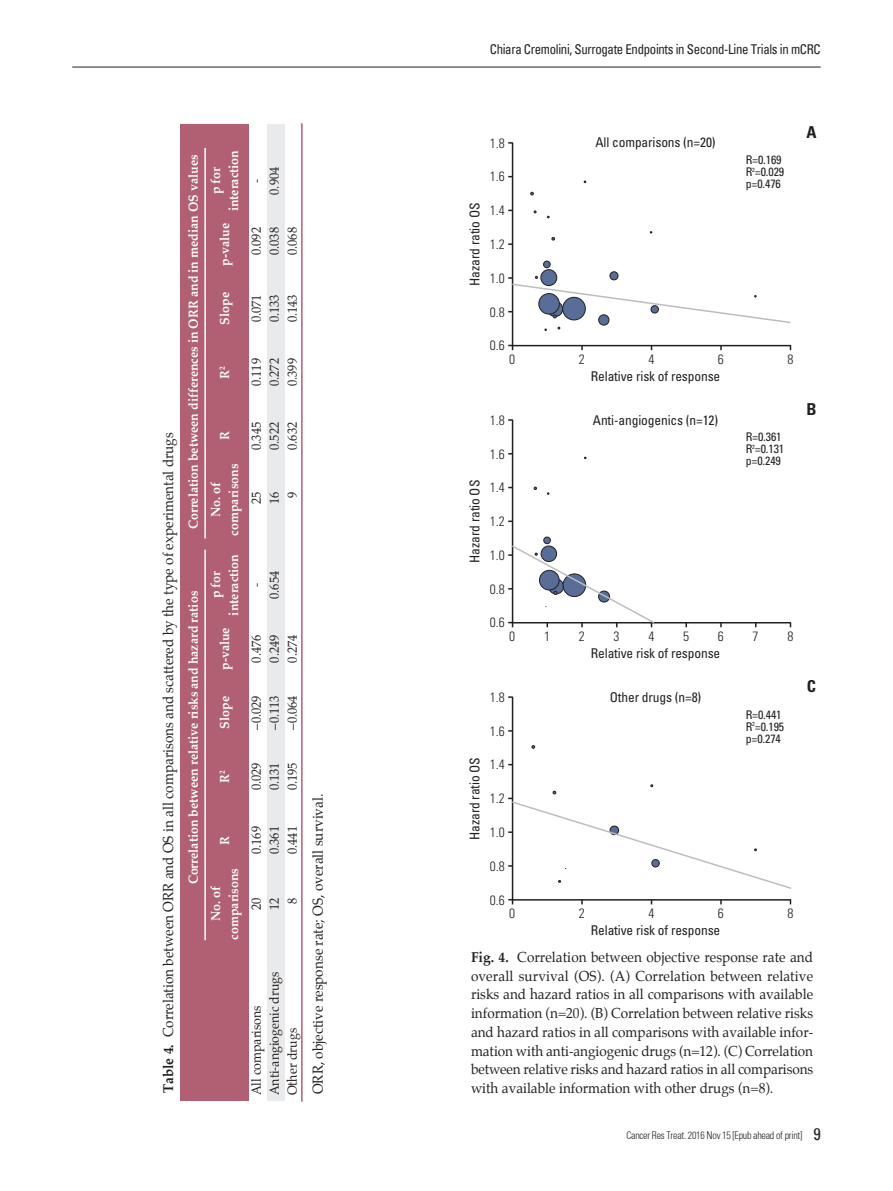
<style>
.page{position:relative;width:893px;height:1191px;background:#fff}
.page>*{position:absolute;margin:0;border:0;box-sizing:border-box;transform-origin:0 0}
.t1{font:700 condensed 16.5px "Univers";color:#231f20}
.t2{font:14.25px/18.8px "Palatino";color:#231f20;text-align:justify;scale:.95 1}
.t3{font:condensed 13.5px "Univers";letter-spacing:-.01em;color:#231f20}
.t4{font:300 condensed 13.5px "Univers";color:#231f20}
.t5{font:condensed 13.5px "Univers";letter-spacing:-.01em;color:#231f20;scale:.95 1}
.t6{font:700 13.05px "Palatino";color:#fff;scale:.95 1}
.t7{font:13.05px "Palatino";color:#231f20;scale:.95 1}
.t8{font:condensed 12px/12px "Univers";letter-spacing:-.01em;color:#231f20}
.t9{font:300 condensed 10.5px "Univers";letter-spacing:-.025em;color:#231f20;scale:.95 1}
.s1{font-weight:700}
.s2{font-weight:400;font-size:16.5px}
</style>
<div class="page">
<hr style="left:72px;top:67px;width:749px;height:1px;background:#231f20">
<div style="left:180px;top:124px;width:68px;height:976px;background:#b06072"></div>
<div style="left:267px;top:124px;width:17px;height:976px;background:#e9eaeb"></div>
<hr style="left:301px;top:123px;width:2px;height:978px;background:#b06072">
<hr style="left:204px;top:550px;width:2px;height:390px;background:#fff">
<hr style="left:204px;top:148px;width:2px;height:390px;background:#fff">
<svg style="left:508px;top:345px;width:5px;height:5px"></svg>
<svg style="left:511px;top:142px;width:281px;height:205px"></svg>
<div style="left:544px;top:261px;width:6px;height:7px;background:#586d98;border-radius:50%"></div>
<div style="left:543px;top:261px;width:8px;height:7px;border:1px solid #231f20;border-radius:50%"></div>
<div style="left:610px;top:272px;width:8px;height:8px;background:#586d98;border-radius:50%"></div>
<div style="left:610px;top:271px;width:8px;height:9px;border:1px solid #231f20;border-radius:50%"></div>
<div style="left:541px;top:270px;width:16px;height:16px;background:#586d98;border-radius:50%"></div>
<div style="left:540px;top:269px;width:17px;height:17px;border:1px solid #231f20;border-radius:50%"></div>
<svg style="left:551px;top:237px;width:4px;height:3px"></svg>
<svg style="left:530px;top:192px;width:4px;height:3px"></svg>
<svg style="left:511px;top:419px;width:281px;height:205px"></svg>
<div style="left:543px;top:536px;width:8px;height:8px;border:1px solid #231f20;border-radius:50%"></div>
<svg style="left:508px;top:899px;width:5px;height:5px"></svg>
<svg style="left:511px;top:696px;width:281px;height:205px"></svg>
<svg style="left:508px;top:276px;width:284px;height:55px"></svg>
<svg style="left:508px;top:537px;width:148px;height:90px"></svg>
<svg style="left:508px;top:784px;width:284px;height:106px"></svg>
<p class="t2" style="left:160px;top:1093px;width:697px;rotate:-90deg"><span class="s1">Table 4.</span> Correlation between ORR and OS in all comparisons and scattered by the type of experimental drugs</p>
<p class="t6" style="left:187px;top:529px;width:395px;rotate:-90deg">Correlation between differences in ORR and in median OS values</p>
<p class="t6" style="left:187px;top:884px;width:310px;rotate:-90deg">Correlation between relative risks and hazard ratios</p>
<p class="t6" style="left:228px;top:211px;width:66px;rotate:-90deg">interaction</p>
<p class="t6" style="left:210px;top:194px;width:30px;rotate:-90deg">p for</p>
<p class="t7" style="left:250px;top:183px;width:6px;rotate:-90deg">-</p>
<p class="t7" style="left:268px;top:195px;width:31px;rotate:-90deg">0.904</p>
<p class="t6" style="left:219px;top:266px;width:46px;rotate:-90deg">p-value</p>
<p class="t7" style="left:250px;top:255px;width:31px;rotate:-90deg">0.092</p>
<p class="t7" style="left:268px;top:255px;width:31px;rotate:-90deg">0.038</p>
<p class="t7" style="left:286px;top:255px;width:31px;rotate:-90deg">0.068</p>
<p class="t6" style="left:219px;top:324px;width:36px;rotate:-90deg">Slope</p>
<p class="t7" style="left:250px;top:322px;width:31px;rotate:-90deg">0.071</p>
<p class="t7" style="left:268px;top:322px;width:31px;rotate:-90deg">0.133</p>
<p class="t7" style="left:286px;top:322px;width:31px;rotate:-90deg">0.143</p>
<p class="t6" style="left:219px;top:378px;width:15px;rotate:-90deg">R<sup>2</sup></p>
<p class="t7" style="left:250px;top:386px;width:31px;rotate:-90deg">0.119</p>
<p class="t7" style="left:268px;top:386px;width:31px;rotate:-90deg">0.272</p>
<p class="t7" style="left:286px;top:386px;width:31px;rotate:-90deg">0.399</p>
<p class="t6" style="left:219px;top:440px;width:11px;rotate:-90deg">R</p>
<p class="t6" style="left:210px;top:517px;width:39px;rotate:-90deg">No. of</p>
<p class="t6" style="left:228px;top:535px;width:77px;rotate:-90deg">comparisons</p>
<p class="t6" style="left:228px;top:615px;width:66px;rotate:-90deg">interaction</p>
<p class="t6" style="left:210px;top:598px;width:30px;rotate:-90deg">p for</p>
<p class="t6" style="left:219px;top:670px;width:46px;rotate:-90deg">p-value</p>
<p class="t7" style="left:250px;top:450px;width:31px;rotate:-90deg">0.345</p>
<p class="t7" style="left:268px;top:450px;width:31px;rotate:-90deg">0.522</p>
<p class="t7" style="left:286px;top:450px;width:31px;rotate:-90deg">0.632</p>
<p class="t7" style="left:250px;top:504px;width:15px;rotate:-90deg">25</p>
<p class="t7" style="left:268px;top:504px;width:15px;rotate:-90deg">16</p>
<p class="t7" style="left:286px;top:497px;width:8px;rotate:-90deg">9</p>
<p class="t7" style="left:250px;top:587px;width:6px;rotate:-90deg">-</p>
<p class="t7" style="left:268px;top:599px;width:31px;rotate:-90deg">0.654</p>
<p class="t7" style="left:250px;top:662px;width:31px;rotate:-90deg">0.476</p>
<p class="t7" style="left:268px;top:662px;width:31px;rotate:-90deg">0.249</p>
<p class="t7" style="left:286px;top:662px;width:31px;rotate:-90deg">0.274</p>
<p class="t6" style="left:219px;top:728px;width:36px;rotate:-90deg">Slope</p>
<p class="t7" style="left:250px;top:729px;width:37px;rotate:-90deg">–0.029</p>
<p class="t7" style="left:268px;top:729px;width:37px;rotate:-90deg">–0.113</p>
<p class="t7" style="left:286px;top:729px;width:37px;rotate:-90deg">–0.064</p>
<p class="t6" style="left:219px;top:782px;width:15px;rotate:-90deg">R<sup>2</sup></p>
<p class="t7" style="left:250px;top:790px;width:31px;rotate:-90deg">0.029</p>
<p class="t7" style="left:268px;top:790px;width:31px;rotate:-90deg">0.131</p>
<p class="t7" style="left:286px;top:790px;width:31px;rotate:-90deg">0.195</p>
<p class="t6" style="left:219px;top:844px;width:11px;rotate:-90deg">R</p>
<p class="t6" style="left:210px;top:921px;width:39px;rotate:-90deg">No. of</p>
<p class="t6" style="left:228px;top:939px;width:77px;rotate:-90deg">comparisons</p>
<p class="t7" style="left:250px;top:854px;width:31px;rotate:-90deg">0.169</p>
<p class="t7" style="left:268px;top:854px;width:31px;rotate:-90deg">0.361</p>
<p class="t7" style="left:286px;top:854px;width:31px;rotate:-90deg">0.441</p>
<p class="t7" style="left:250px;top:910px;width:15px;rotate:-90deg">20</p>
<p class="t7" style="left:268px;top:910px;width:15px;rotate:-90deg">12</p>
<p class="t7" style="left:286px;top:903px;width:8px;rotate:-90deg">8</p>
<p class="t7" style="left:268px;top:1095px;width:132px;rotate:-90deg">Anti-angiogenic drugs</p>
<p class="t7" style="left:250px;top:1095px;width:96px;rotate:-90deg">All comparisons</p>
<p class="t7" style="left:286px;top:1095px;width:72px;rotate:-90deg">Other drugs</p>
<p class="t2" style="left:310px;top:1094px;width:318px;rotate:-90deg">ORR, objective response rate; OS, overall survival.</p>
<p class="t5" style="left:490px;top:41px;width:350px">Chiara Cremolini, Surrogate Endpoints in Second-Line Trials in mCRC</p>
<p class="t3" style="left:466px;top:286px;width:84px;rotate:-90deg">Hazard ratio OS</p>
<p class="t4" style="left:490px;top:135px;width:16px">1.8</p>
<p class="t4" style="left:490px;top:168px;width:16px">1.6</p>
<p class="t4" style="left:490px;top:202px;width:16px">1.4</p>
<p class="t4" style="left:490px;top:236px;width:16px">1.2</p>
<p class="t4" style="left:490px;top:270px;width:16px">1.0</p>
<p class="t4" style="left:490px;top:304px;width:16px">0.8</p>
<p class="t4" style="left:490px;top:337px;width:16px">0.6</p>
<p class="t4" style="left:509px;top:351px;width:7px">0</p>
<p class="t3" style="left:466px;top:563px;width:84px;rotate:-90deg">Hazard ratio OS</p>
<p class="t4" style="left:490px;top:412px;width:16px">1.8</p>
<p class="t4" style="left:490px;top:446px;width:16px">1.6</p>
<p class="t4" style="left:490px;top:479px;width:16px">1.4</p>
<p class="t4" style="left:490px;top:513px;width:16px">1.2</p>
<p class="t4" style="left:490px;top:547px;width:16px">1.0</p>
<p class="t4" style="left:490px;top:581px;width:16px">0.8</p>
<p class="t4" style="left:490px;top:614px;width:16px">0.6</p>
<p class="t4" style="left:509px;top:628px;width:7px">0</p>
<p class="t3" style="left:466px;top:840px;width:84px;rotate:-90deg">Hazard ratio OS</p>
<p class="t4" style="left:490px;top:689px;width:16px">1.8</p>
<p class="t4" style="left:490px;top:723px;width:16px">1.6</p>
<p class="t4" style="left:490px;top:756px;width:16px">1.4</p>
<p class="t4" style="left:490px;top:790px;width:16px">1.2</p>
<p class="t4" style="left:490px;top:824px;width:16px">1.0</p>
<p class="t4" style="left:490px;top:858px;width:16px">0.8</p>
<p class="t4" style="left:490px;top:891px;width:16px">0.6</p>
<p class="t4" style="left:509px;top:905px;width:7px">0</p>
<p class="t3" style="left:595px;top:134px;width:122px">All comparisons (n=20)</p>
<p class="t8" style="left:746px;top:154px;width:40px">R=0.169<br>R<sup>2</sup>=0.029 p=0.476</p>
<p class="t1" style="left:806px;top:121px;width:12px">A</p>
<p class="t4" style="left:579px;top:351px;width:7px">2</p>
<p class="t4" style="left:648px;top:351px;width:7px">4</p>
<p class="t4" style="left:787px;top:351px;width:7px">8</p>
<p class="t4" style="left:718px;top:351px;width:7px">6</p>
<p class="t3" style="left:591px;top:367px;width:131px">Relative risk of response</p>
<p class="t3" style="left:593px;top:411px;width:127px">Anti-angiogenics (n=12)</p>
<p class="t8" style="left:746px;top:431px;width:40px">R=0.361<br>R<sup>2</sup>=0.131 p=0.249</p>
<p class="t1" style="left:806px;top:398px;width:12px">B</p>
<p class="t4" style="left:544px;top:628px;width:7px">1</p>
<p class="t4" style="left:614px;top:628px;width:7px">3</p>
<p class="t4" style="left:787px;top:628px;width:7px">8</p>
<p class="t4" style="left:579px;top:628px;width:7px">2</p>
<p class="t4" style="left:648px;top:628px;width:7px">4</p>
<p class="t4" style="left:683px;top:628px;width:7px">5</p>
<p class="t4" style="left:718px;top:628px;width:7px">6</p>
<p class="t4" style="left:753px;top:628px;width:7px">7</p>
<p class="t3" style="left:591px;top:644px;width:131px">Relative risk of response</p>
<p class="t3" style="left:610px;top:688px;width:93px">Other drugs (n=8)</p>
<p class="t8" style="left:746px;top:708px;width:40px">R=0.441<br>R<sup>2</sup>=0.195 p=0.274</p>
<p class="t1" style="left:807px;top:675px;width:11px">C</p>
<p class="t4" style="left:579px;top:905px;width:7px">2</p>
<p class="t4" style="left:648px;top:905px;width:7px">4</p>
<p class="t4" style="left:787px;top:905px;width:7px">8</p>
<p class="t4" style="left:718px;top:905px;width:7px">6</p>
<p class="t3" style="left:591px;top:921px;width:131px">Relative risk of response</p>
<p class="t2" style="left:471px;top:948px;width:362px"><span class="s1">Fig. 4.</span> Correlation between objective response rate and overall survival (OS). (A) Correlation between relative risks and hazard ratios in all comparisons with available information (n=20). (B) Correlation between relative risks and hazard ratios in all comparisons with available infor&shy;mation with anti-angiogenic drugs (n=12). (C) Correlation between relative risks and hazard ratios in all comparisons with available information with other drugs (n=8).</p>
<p class="t9" style="left:626px;top:1129px;width:206px">Cancer Res Treat. 2016 Nov 15 [Epub ahead of print] <span class="s2">9</span></p>
</div>
